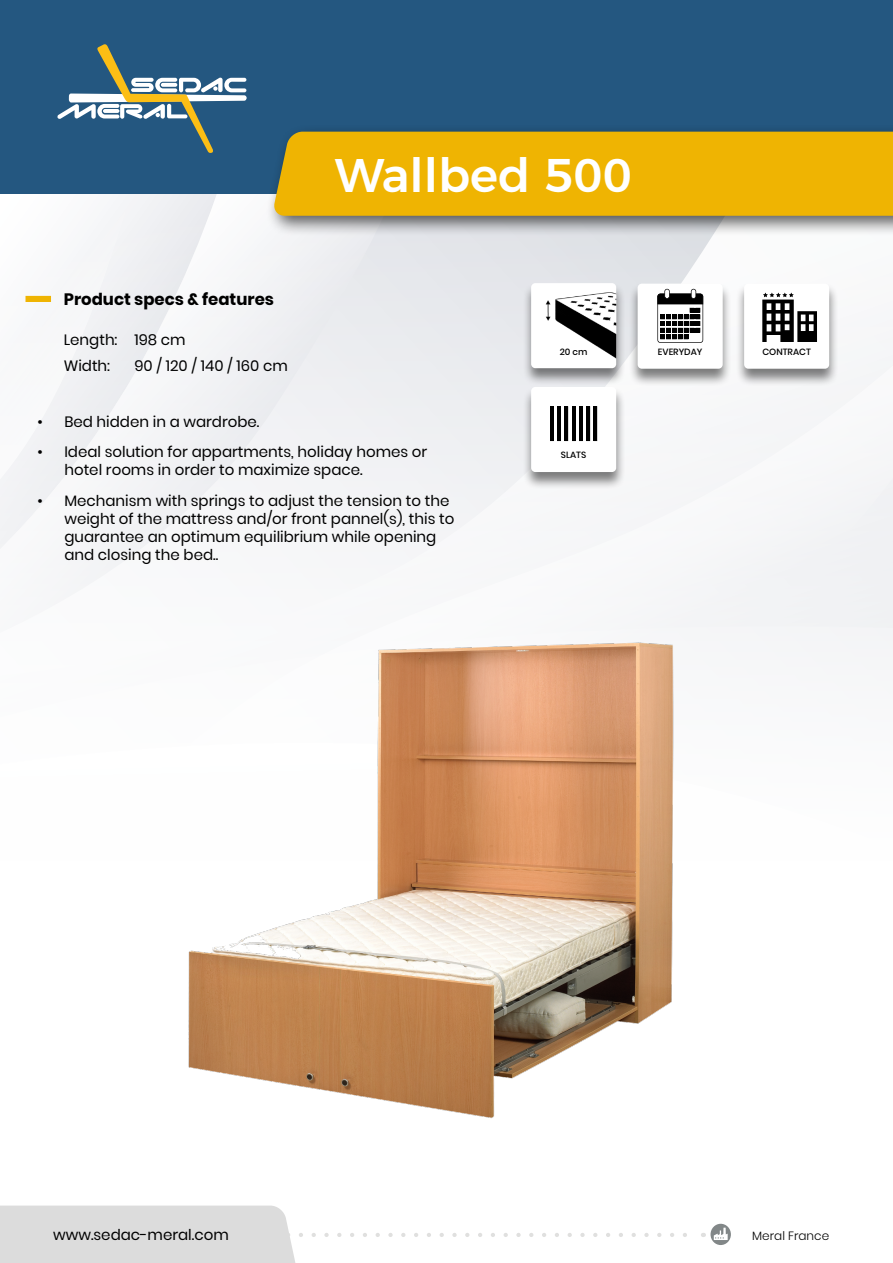
<style>
.page{position:relative;width:893px;height:1263px;background:#fff}
.page>*{position:absolute;margin:0;border:0;box-sizing:border-box;transform-origin:0 0}
.t1{font:500 47.1px "Montserrat";color:#fff}
.t2{font:700 16.5px "Poppins";color:#000}
.t3{font:15px/18px "Poppins";color:#000}
.t4{font:300 12px "Poppins";color:#000}
.t5{font:500 9px "Poppins";color:#000}
</style>
<div class="page">
<svg style="left:0;top:1205px;width:687px;height:58px"></svg>
<div style="left:710px;top:1224px;width:21px;height:21px;background:#828788;border-radius:50%"></div>
<svg style="left:714px;top:1227px;width:14px;height:13px"></svg>
<div style="left:394px;top:237px;width:318px;height:52px;background:#e2e4e9"></div>
<svg style="left:176px;top:193px;width:218px;height:96px"></svg>
<svg style="left:0;top:193px;width:176px;height:96px"></svg>
<svg style="left:0;top:289px;width:893px;height:360px"></svg>
<div style="left:0;top:0;width:893px;height:193px;background:#245780"></div>
<svg style="left:57px;top:44px;width:190px;height:109px"></svg>
<div style="left:266px;top:124px;width:627px;height:113px;background:#000;opacity:.62"></div>
<div style="left:272px;top:132px;width:621px;height:84px;background:#efb402"></div>
<div style="left:26px;top:296px;width:25px;height:6px;background:#efb402"></div>
<div style="left:522px;top:283px;width:103px;height:103px;background:#000;opacity:.5"></div>
<div style="left:531px;top:283px;width:85px;height:85px;background:#fff;border-radius:4px"></div>
<img style="left:545px;top:283px;width:71px;height:76px">
<div style="left:735px;top:283px;width:103px;height:103px;background:#000;opacity:.5"></div>
<div style="left:744px;top:284px;width:85px;height:85px;background:#fff;border-radius:4px"></div>
<svg style="left:762px;top:293px;width:55px;height:49px"></svg>
<div style="left:629px;top:283px;width:103px;height:103px;background:#000;opacity:.5"></div>
<div style="left:638px;top:284px;width:85px;height:85px;background:#fff;border-radius:4px"></div>
<svg style="left:657px;top:289px;width:46px;height:54px"></svg>
<div style="left:522px;top:386px;width:103px;height:104px;background:#000;opacity:.5"></div>
<div style="left:531px;top:387px;width:85px;height:85px;background:#fff;border-radius:4px"></div>
<hr style="left:572px;top:406px;width:4px;height:35px;background:#000">
<hr style="left:586px;top:406px;width:4px;height:35px;background:#000">
<hr style="left:594px;top:406px;width:3px;height:35px;background:#000">
<hr style="left:579px;top:406px;width:4px;height:35px;background:#000">
<hr style="left:557px;top:406px;width:4px;height:35px;background:#000">
<hr style="left:564px;top:406px;width:4px;height:35px;background:#000">
<hr style="left:550px;top:406px;width:4px;height:35px;background:#000">
<img style="left:150px;top:640px;width:580px;height:479px">
<p class="t2" style="left:64px;top:289px;width:212px">Product specs &amp; features</p>
<p class="t3" style="left:64px;top:331px;width:55px">Length:</p>
<p class="t3" style="left:134px;top:331px;width:53px">198 cm</p>
<p class="t3" style="left:64px;top:357px;width:48px">Width:</p>
<p class="t3" style="left:134px;top:357px;width:155px">90 / 120 / 140 / 160 cm</p>
<p class="t1" style="left:335px;top:138px;width:298px">Wallbed 500</p>
<p class="t5" style="left:560px;top:346px;width:29px">20 cm</p>
<p class="t5" style="left:658px;top:346px;width:46px">EVERYDAY</p>
<p class="t5" style="left:762px;top:346px;width:50px">CONTRACT</p>
<p class="t3" style="left:37px;top:412px;width:224px">• Bed hidden in a wardrobe.</p>
<p class="t3" style="left:64px;top:443px;width:364px;text-indent:-27px">• Ideal solution for appartments, holiday homes or hotel rooms in order to maximize space.</p>
<p class="t3" style="left:64px;top:492px;width:391px;text-indent:-27px">• Mechanism with springs to adjust the tension to the weight of the mattress and/or front pannel(s), this to guarantee an optimum equilibrium while opening and closing the bed..</p>
<p class="t5" style="left:561px;top:450px;width:27px">SLATS</p>
<p class="t3" style="left:53px;top:1225px;width:177px">www.sedac-meral.com</p>
<p class="t4" style="left:752px;top:1228px;width:78px">Meral France</p>
</div>
